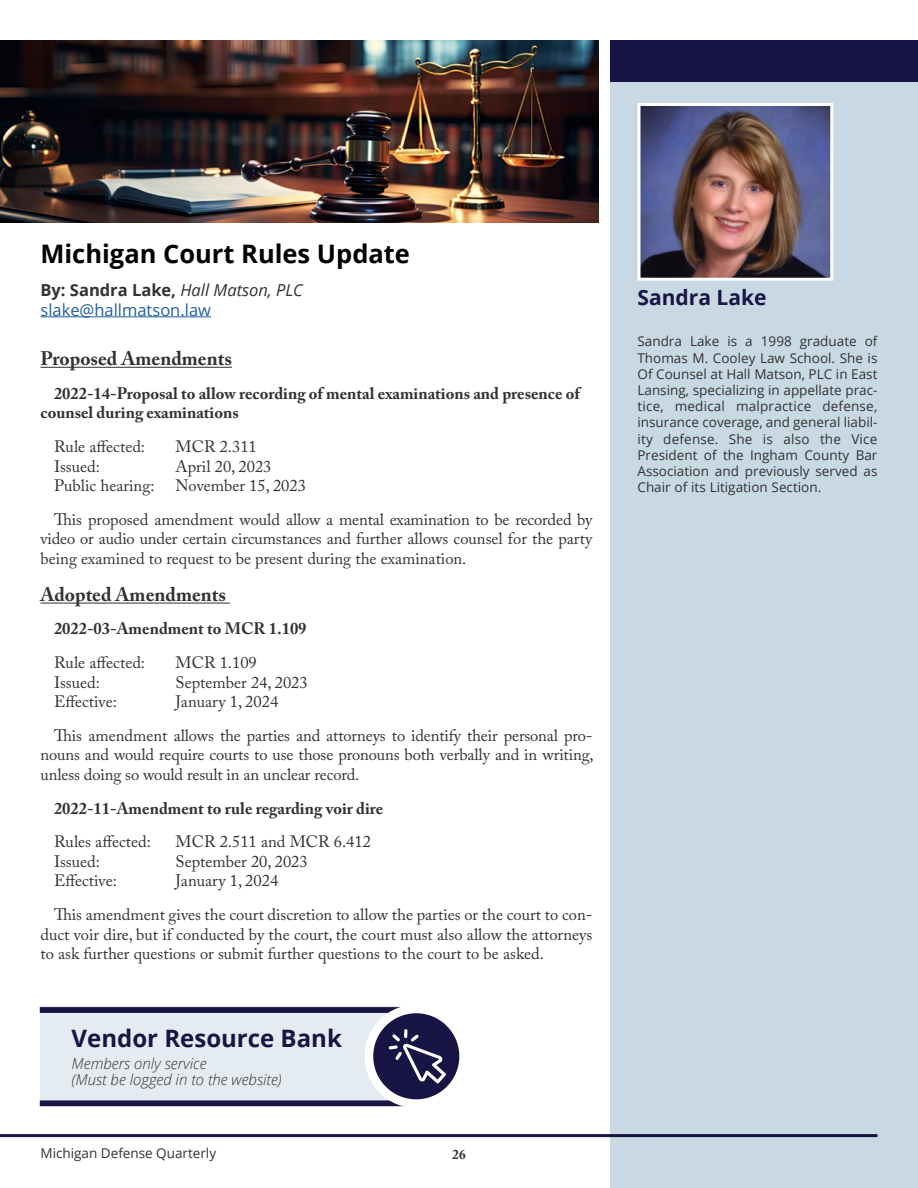
<style>
.page{position:relative;width:918px;height:1188px;background:#fff}
.page>*{position:absolute;margin:0;border:0;box-sizing:border-box;transform-origin:0 0}
.MDTC_ARTICLE_HEADER_2024{font:700 25.5px "Open Sans";color:#000}
.MDTC_ENDNOTES_TEXT_2024{font:700 24px "Open Sans";color:#181545}
.AUTHOR_NAME_LARGE_2024{font:700 21px "Open Sans";color:#181545}
.MDTC_BODY_2024{font:700 19.5px "Adobe Caslon Pro";color:#333132}
.MDTC_BODY_2024-2{font:16.5px/19.8px "Adobe Caslon Pro";color:#333132;text-align:justify}
.MDTC_BODY_2024-3{font:700 16.5px/19.8px "Adobe Caslon Pro";color:#333132}
.COMPANY_2024{font:700 16.5px "Open Sans";color:#333132}
.MDTC_BODY_2024-4{font:16.5px "Open Sans";color:#215e9e}
.MDTC_ENDNOTES_TEXT_2024-2{font:italic 300 15px/16.5px "Open Sans";color:#333132}
.MDTC_BIO_2024{font:13.5px/16.2px "Open Sans";color:#333132;text-align:justify}
.t1{font:700 13.5px "Adobe Caslon Pro";color:#333132}
.s1{font-weight:400;font-style:italic}
</style>
<div class="page">
<div style="left:610px;top:78px;width:308px;height:1110px;background:#c9d9e3"></div>
<hr style="left:0;top:1134px;width:878px;height:3px;background:#181545">
<img style="left:0;top:40px;width:599px;height:183px">
<div style="left:610px;top:40px;width:308px;height:42px;background:#181545"></div>
<img style="left:642px;top:107px;width:187px;height:170px">
<div style="left:638px;top:103px;width:195px;height:178px;border:3px solid #fff"></div>
<hr style="left:40px;top:316px;width:171px;height:1px;background:#215e9e">
<hr style="left:40px;top:367px;width:192px;height:1px;background:#333132">
<hr style="left:40px;top:603px;width:190px;height:1px;background:#333132">
<div style="left:41px;top:1006px;width:356px;height:99px;background:#e4ecf1"></div>
<div style="left:40px;top:1007px;width:387px;height:6px;background:#181545"></div>
<div style="left:40px;top:1100px;width:387px;height:6px;background:#181545"></div>
<svg style="left:365px;top:1007px;width:95px;height:100px"></svg>
<p class="MDTC_ARTICLE_HEADER_2024" style="left:40px;top:235px;width:371px">Michigan Court Rules Update</p>
<p class="COMPANY_2024" style="left:40px;top:278px;width:264px">By: Sandra Lake, <span class="s1">Hall Matson, PLC</span></p>
<p class="MDTC_BODY_2024-4" style="left:40px;top:298px;width:172px">slake@hallmatson.law</p>
<p class="MDTC_BODY_2024" style="left:40px;top:347px;width:193px">Proposed Amendments</p>
<p class="MDTC_BODY_2024-3" style="left:40px;top:383px;width:541px;text-indent:14px">2022-14-Proposal to allow recording of mental examinations and presence of counsel during examinations</p>
<p class="MDTC_BODY_2024-2" style="left:54px;top:436px;width:93px">Rule affected:</p>
<p class="MDTC_BODY_2024-2" style="left:176px;top:436px;width:83px">MCR 2.311</p>
<p class="MDTC_BODY_2024-2" style="left:54px;top:456px;width:48px">Issued:</p>
<p class="MDTC_BODY_2024-2" style="left:176px;top:456px;width:97px">April 20, 2023</p>
<p class="MDTC_BODY_2024-2" style="left:54px;top:476px;width:102px">Public hearing:</p>
<p class="MDTC_BODY_2024-2" style="left:176px;top:476px;width:132px">November 15, 2023</p>
<p class="MDTC_BODY_2024-2" style="left:40px;top:509px;width:553px;text-indent:14px">This proposed amendment would allow a mental examination to be recorded by video or audio under certain circumstances and further allows counsel for the party being examined to request to be present during the examination.</p>
<p class="MDTC_BODY_2024" style="left:40px;top:583px;width:187px">Adopted Amendments</p>
<p class="MDTC_BODY_2024-3" style="left:54px;top:619px;width:254px">2022-03-Amendment to MCR 1.109</p>
<p class="MDTC_BODY_2024-2" style="left:54px;top:652px;width:93px">Rule affected:</p>
<p class="MDTC_BODY_2024-2" style="left:176px;top:652px;width:83px">MCR 1.109</p>
<p class="MDTC_BODY_2024-2" style="left:54px;top:672px;width:48px">Issued:</p>
<p class="MDTC_BODY_2024-2" style="left:176px;top:672px;width:134px">September 24, 2023</p>
<p class="MDTC_BODY_2024-2" style="left:54px;top:692px;width:64px">Effective:</p>
<p class="MDTC_BODY_2024-2" style="left:176px;top:692px;width:104px">January 1, 2024</p>
<p class="MDTC_BODY_2024-2" style="left:40px;top:725px;width:555px;text-indent:14px">This amendment allows the parties and attorneys to identify their personal pro&shy;nouns and would require courts to use those pronouns both verbally and in writing, unless doing so would result in an unclear record.</p>
<p class="MDTC_BODY_2024-3" style="left:54px;top:798px;width:331px">2022-11-Amendment to rule regarding voir dire</p>
<p class="MDTC_BODY_2024-2" style="left:54px;top:831px;width:99px">Rules affected:</p>
<p class="MDTC_BODY_2024-2" style="left:176px;top:831px;width:197px">MCR 2.511 and MCR 6.412</p>
<p class="MDTC_BODY_2024-2" style="left:54px;top:851px;width:48px">Issued:</p>
<p class="MDTC_BODY_2024-2" style="left:176px;top:851px;width:134px">September 20, 2023</p>
<p class="MDTC_BODY_2024-2" style="left:54px;top:871px;width:64px">Effective:</p>
<p class="MDTC_BODY_2024-2" style="left:176px;top:871px;width:104px">January 1, 2024</p>
<p class="MDTC_BODY_2024-2" style="left:40px;top:904px;width:554px;text-indent:14px">This amendment gives the court discretion to allow the parties or the court to con&shy;duct voir dire, but if conducted by the court, the court must also allow the attorneys to ask further questions or submit further questions to the court to be asked.</p>
<p class="MDTC_ENDNOTES_TEXT_2024" style="left:72px;top:1021px;width:272px">Vendor Resource Bank</p>
<p class="MDTC_ENDNOTES_TEXT_2024-2" style="left:72px;top:1055px;width:212px">Members only service<br>(Must be logged in to the website)</p>
<p class="MDTC_BIO_2024" style="left:40px;top:1145px;width:177px">Michigan Defense Quarterly</p>
<p class="t1" style="left:452px;top:1146px;width:15px">26</p>
<p class="AUTHOR_NAME_LARGE_2024" style="left:638px;top:283px;width:131px">Sandra Lake</p>
<p class="MDTC_BIO_2024" style="left:638px;top:333px;width:242px">Sandra Lake is a 1998 graduate of Thomas M. Cooley Law School. She is Of Counsel at Hall Matson, PLC in East Lansing, specializing in appellate prac&shy;tice, medical malpractice defense, insurance coverage, and general liabil&shy;ity defense. She is also the Vice President of the Ingham County Bar Association and previously served as Chair of its Litigation Section.</p>
</div>
